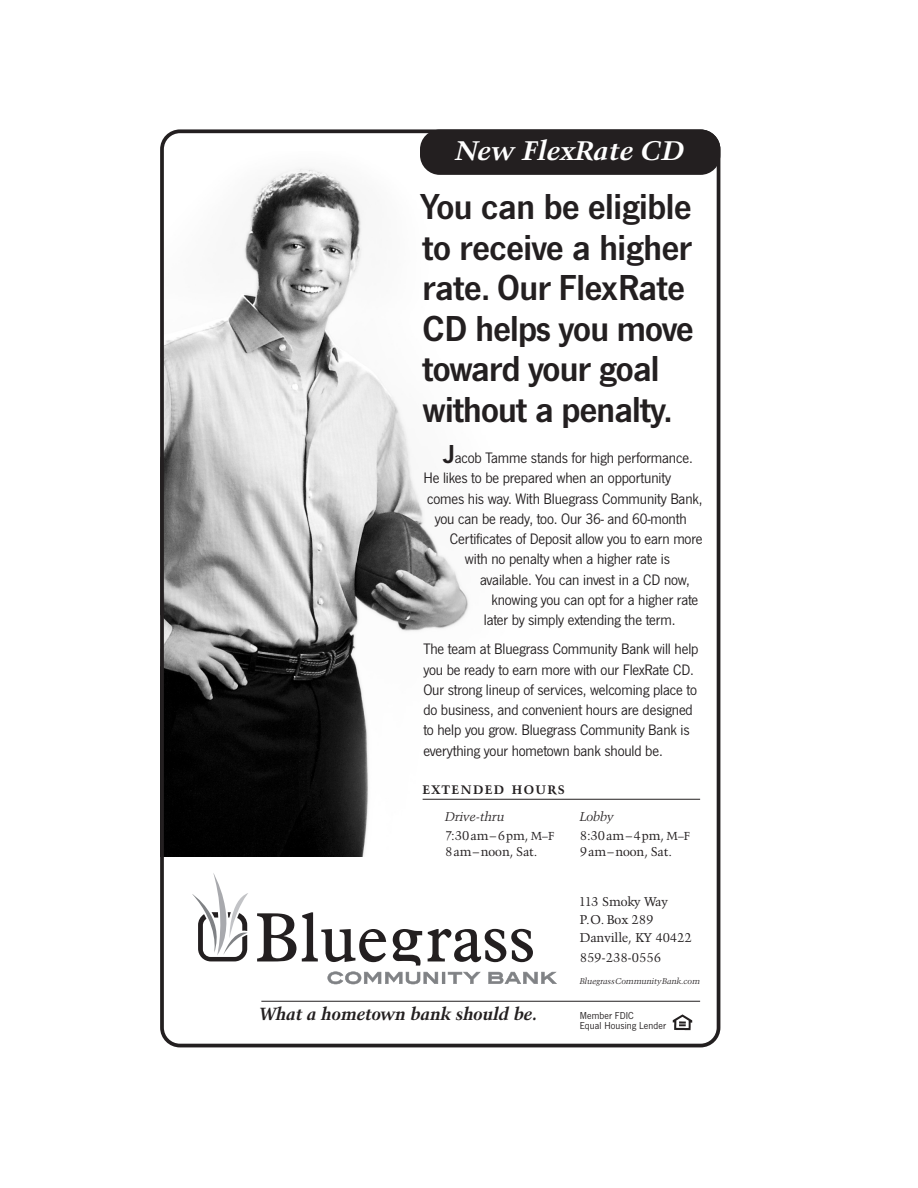
<style>
.page{position:relative;width:918px;height:1188px;background:#fff}
.page>*{position:absolute;margin:0;border:0;box-sizing:border-box;transform-origin:0 0}
.t1{font:600 37.5px/40.5px "News Got T";letter-spacing:-.02em;color:#231f20}
.t2{font:italic 700 27px "Kuenstler 480 BT";letter-spacing:.015em;color:#fff}
.t3{font:italic 700 17.7px "Kuenstler 480 BT";letter-spacing:-.005em;color:#231f20}
.t4{font:15.75px/20.2px "News Got T";letter-spacing:-.01em;color:#231f20}
.t5{font:12.75px/18px "Kuenstler 480 BT";color:#231f20}
.t6{font:700 12.3px "Kuenstler 480 BT";letter-spacing:.11em;color:#231f20}
.t7{font:10.5px/10.5px "News Got T";letter-spacing:.01em;color:#231f20}
.t8{font:italic 8.4px "Kuenstler 480 BT";color:#231f20}
.s1{font-weight:600;font-size:27px}
.s2{font-style:italic}
.s3{font-size:11.7px}
</style>
<div class="page">
<svg style="left:257px;top:913px;width:39px;height:48px"></svg>
<svg style="left:192px;top:873px;width:56px;height:88px"></svg>
<svg style="left:302px;top:912px;width:255px;height:72px"></svg>
<hr style="left:261px;top:1001px;width:439px;height:1px;background:#231f20">
<img style="left:165px;top:168px;width:403px;height:688px">
<div style="left:160px;top:129px;width:560px;height:918px;border:4px solid #231f20;border-radius:18px"></div>
<img style="left:672px;top:1014px;width:20px;height:16px">
<hr style="left:423px;top:799px;width:277px;height:1px;background:#231f20">
<div style="left:420px;top:129px;width:300px;height:46px;background:#231f20;border:4px solid #231f20;border-radius:18px"></div>
<h2 class="t2" style="left:456px;top:139px;width:230px">New FlexRate CD</h2>
<h1 class="t1" style="left:420px;top:190px;width:275px">You can be eligible to receive a higher rate. Our FlexRate<br>CD helps you move toward your goal without a penalty.</h1>
<p class="t4" style="left:443px;top:449px;width:252px"><span class="s1">J</span>acob Tamme stands for high performance.</p>
<p class="t4" style="left:423px;top:469px;width:249px">He likes to be prepared when an opportunity</p>
<p class="t4" style="left:427px;top:489px;width:277px">comes his way. With Bluegrass Community Bank,</p>
<p class="t4" style="left:435px;top:509px;width:253px">you can be ready, too. Our 36- and 60-month</p>
<p class="t4" style="left:450px;top:530px;width:254px">Certificates of Deposit allow you to earn more</p>
<p class="t4" style="left:465px;top:550px;width:207px">with no penalty when a higher rate is</p>
<p class="t4" style="left:480px;top:570px;width:211px">available. You can invest in a CD now,</p>
<p class="t4" style="left:491px;top:590px;width:209px">knowing you can opt for a higher rate</p>
<p class="t4" style="left:484px;top:611px;width:193px">later by simply extending the term.</p>
<p class="t4" style="left:423px;top:640px;width:277px">The team at Bluegrass Community Bank will help you be ready to earn more with our FlexRate CD.<br>Our strong lineup of services, welcoming place to do business, and convenient hours are designed to help you grow. Bluegrass Community Bank is everything your hometown bank should be.</p>
<p class="t6" style="left:423px;top:784px;width:144px">EXTENDED HOURS</p>
<p class="t5" style="left:445px;top:808px;width:111px;line-height:18.9px"><span class="s2">Drive-thru<br></span>7:30am–6pm, <span class="s3">M–F</span></p>
<p class="t5" style="left:445px;top:844px;width:94px">8am–noon, Sat.</p>
<p class="t5" style="left:580px;top:808px;width:112px;line-height:18.9px"><span class="s2">Lobby<br></span>8:30am–4pm, <span class="s3">M–F</span></p>
<p class="t5" style="left:580px;top:844px;width:94px">9am–noon, Sat.</p>
<p class="t3" style="left:260px;top:1007px;width:280px">What a hometown bank should be.</p>
<p class="t5" style="left:579px;top:893px;width:114px">113 Smoky Way<br>P.O. Box 289<br>Danville, KY 40422</p>
<p class="t5" style="left:580px;top:949px;width:83px">859-238-0556</p>
<p class="t8" style="left:580px;top:978px;width:122px">BluegrassCommunityBank.com</p>
<p class="t7" style="left:580px;top:1011px;width:88px">Member FDIC<br>Equal Housing Lender</p>
</div>
